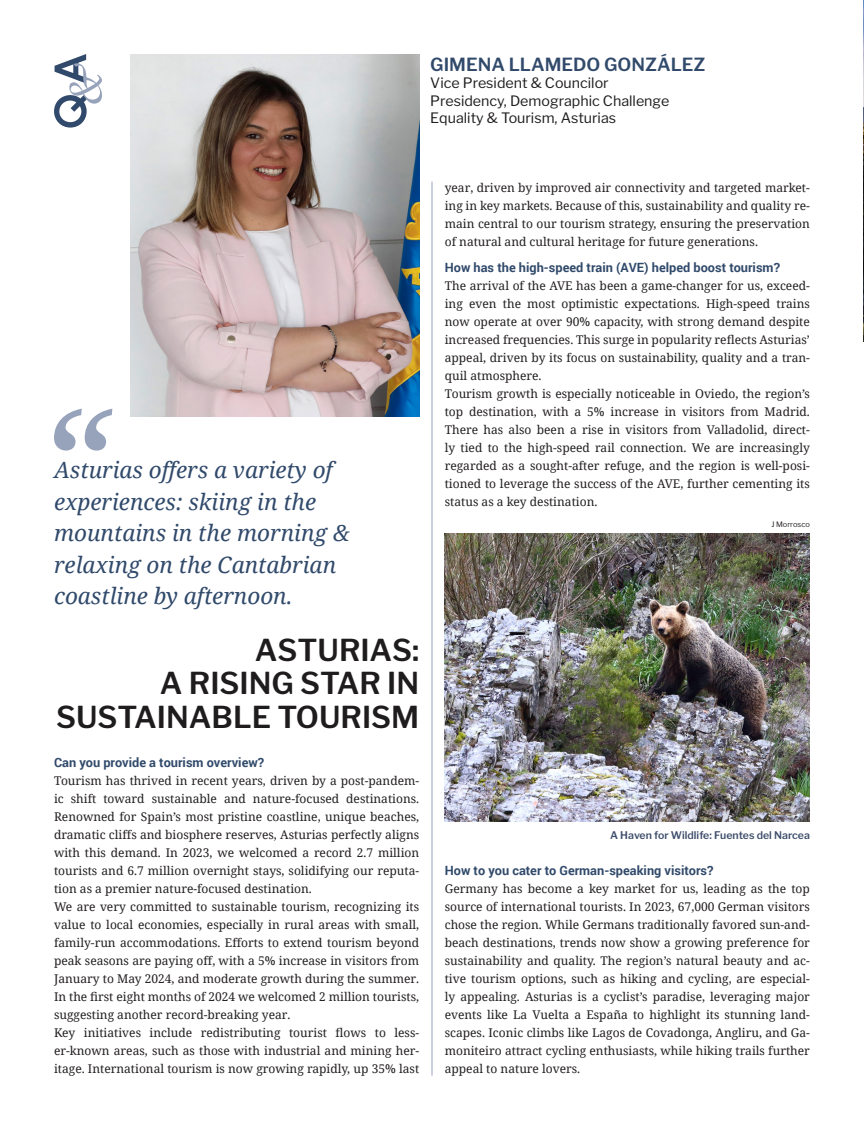
<style>
.page{position:relative;width:864px;height:1127px;background:#fff}
.page>*{position:absolute;margin:0;border:0;box-sizing:border-box;transform-origin:0 0}
.t1{font:600 30px/33.8px "Libre Franklin";color:#1f1c1d;text-align:right}
.t2{font:italic 22.5px/31.5px "Noto Serif";color:#314a6b}
.t3{font:600 18px "Libre Franklin";color:#314a6b}
.t4{font:14.25px/17.1px "Libre Franklin";color:#1f1c1d}
.Normal__Web{font:700 12.75px "Roboto";color:#314a6b}
.Normal__Web-2{font:12px/18px "Noto Serif";color:#231f20;text-align:justify}
.t5{font:600 10.5px "Libre Franklin";color:#3d4d6b}
.t6{font:7.5px "Libre Franklin";color:#231f20}
</style>
<div class="page">
<img style="left:130px;top:54px;width:289px;height:363px">
<svg style="left:54px;top:409px;width:58px;height:41px"></svg>
<svg style="left:54px;top:54px;width:48px;height:74px"></svg>
<hr style="left:431px;top:182px;width:1px;height:893px;background:#97a3bb">
<img style="left:863px;top:0;width:1px;height:341px">
<img style="left:444px;top:533px;width:365px;height:288px">
<p class="t3" style="left:430px;top:54px;width:276px">GIMENA LLAMEDO GONZÁLEZ</p>
<p class="t4" style="left:430px;top:75px;width:240px">Vice President &amp; Councilor<br>Presidency, Demographic Challenge<br>Equality &amp; Tourism, Asturias</p>
<p class="t2" style="left:54px;top:453px;width:297px">Asturias offers a variety of experiences: skiing in the mountains in the morning &amp; relaxing on the Cantabrian coastline by afternoon.</p>
<p class="t1" style="left:56px;top:633px;width:364px">ASTURIAS:<br>A RISING STAR IN<br>SUSTAINABLE TOURISM</p>
<p class="Normal__Web" style="left:54px;top:753px;width:211px">Can you provide a tourism overview?</p>
<p class="Normal__Web-2" style="left:54px;top:771px;width:366px">Tourism has thrived in recent years, driven by a post-pandem&shy;ic shift toward sustainable and nature-focused destinations.<br>Renowned for Spain’s most pristine coastline, unique beaches, dramatic cliffs and biosphere reserves, Asturias perfectly aligns with this demand. In 2023, we welcomed a record 2.7 million tourists and 6.7 million overnight stays, solidifying our reputa&shy;tion as a premier nature-focused destination.</p>
<p class="Normal__Web-2" style="left:54px;top:897px;width:366px">We are very committed to sustainable tourism, recognizing its value to local economies, especially in rural areas with small, family-run accommodations. Efforts to extend tourism beyond peak seasons are paying off, with a 5% increase in visitors from January to May 2024, and moderate growth during the summer.<br>In the first eight months of 2024 we welcomed 2 million tourists, suggesting another record-breaking year.</p>
<p class="Normal__Web-2" style="left:54px;top:1023px;width:366px">Key initiatives include redistributing tourist flows to less&shy;er-known areas, such as those with industrial and mining her&shy;itage. International tourism is now growing rapidly, up 35% last</p>
<p class="Normal__Web-2" style="left:444px;top:178px;width:366px">year, driven by improved air connectivity and targeted market&shy;ing in key markets. Because of this, sustainability and quality re&shy;main central to our tourism strategy, ensuring the preservation of natural and cultural heritage for future generations.</p>
<p class="Normal__Web" style="left:444px;top:259px;width:336px">How has the high-speed train (AVE) helped boost tourism?</p>
<p class="Normal__Web-2" style="left:444px;top:276px;width:366px">The arrival of the AVE has been a game-changer for us, exceed&shy;ing even the most optimistic expectations. High-speed trains now operate at over 90% capacity, with strong demand despite increased frequencies. This surge in popularity reflects Asturias’ appeal, driven by its focus on sustainability, quality and a tran&shy;quil atmosphere.</p>
<p class="Normal__Web-2" style="left:444px;top:384px;width:366px">Tourism growth is especially noticeable in Oviedo, the region’s top destination, with a 5% increase in visitors from Madrid.<br>There has also been a rise in visitors from Valladolid, direct&shy;ly tied to the high-speed rail connection. We are increasingly regarded as a sought-after refuge, and the region is well-posi&shy;tioned to leverage the success of the AVE, further cementing its status as a key destination.</p>
<p class="t6" style="left:771px;top:520px;width:40px">J Morrosco</p>
<p class="t5" style="left:610px;top:828px;width:201px">A Haven for Wildlife: Fuentes del Narcea</p>
<p class="Normal__Web" style="left:444px;top:861px;width:270px">How to you cater to German-speaking visitors?</p>
<p class="Normal__Web-2" style="left:444px;top:879px;width:366px">Germany has become a key market for us, leading as the top source of international tourists. In 2023, 67,000 German visitors chose the region. While Germans traditionally favored sun-and&shy;beach destinations, trends now show a growing preference for sustainability and quality. The region’s natural beauty and ac&shy;tive tourism options, such as hiking and cycling, are especial&shy;ly appealing. Asturias is a cyclist’s paradise, leveraging major events like La Vuelta a España to highlight its stunning land&shy;scapes. Iconic climbs like Lagos de Covadonga, Angliru, and Ga&shy;moniteiro attract cycling enthusiasts, while hiking trails further appeal to nature lovers.</p>
</div>
